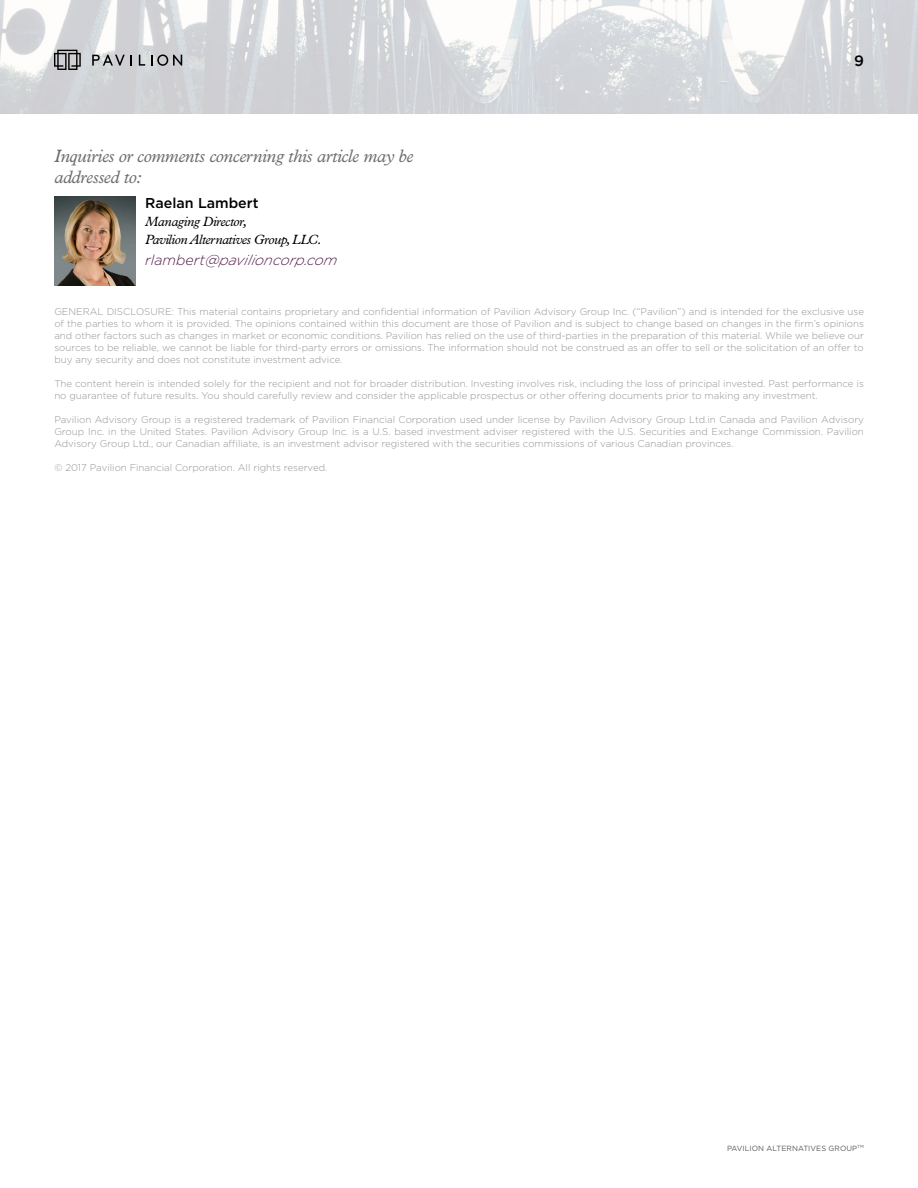
<style>
.page{position:relative;width:918px;height:1188px;background:#fff}
.page>*{position:absolute;margin:0;border:0;box-sizing:border-box;transform-origin:0 0}
.t1{font:italic 18px/21.6px "Plantin Std";letter-spacing:-.02em;color:#6d6e71}
.t2{font:500 15px "Gotham";color:#000101}
.t3{font:italic 300 14.25px "Gotham";color:#551c4c}
.t4{font:500 14.25px "Gotham";color:#000}
.t5{font:italic 13.5px/18px "Plantin Std";letter-spacing:-.03em;color:#000}
.t6{font:300 9.75px/12px "Gotham";color:#939598;text-align:justify}
.t7{font:7.5px "Gotham";letter-spacing:.01em;color:#58595b}
</style>
<div class="page">
<img style="left:0;top:0;width:918px;height:114px">
<svg style="left:92px;top:55px;width:40px;height:11px"></svg>
<svg style="left:139px;top:55px;width:6px;height:11px"></svg>
<svg style="left:151px;top:55px;width:31px;height:11px"></svg>
<svg style="left:54px;top:50px;width:27px;height:20px"></svg>
<img style="left:54px;top:197px;width:81px;height:89px">
<h1 class="t1" style="left:54px;top:145px;width:361px">Inquiries or comments concerning this article may be addressed to:</h1>
<h3 class="t4" style="left:145px;top:194px;width:115px">Raelan Lambert</h3>
<h3 class="t5" style="left:145px;top:212px;width:178px">Managing Director,<br>Pavilion Alternatives Group, LLC.</h3>
<h3 class="t3" style="left:145px;top:251px;width:196px">rla m b e r t @pavilioncorp.com</h3>
<h2 class="t2" style="left:854px;top:51px;width:11px">9</h2>
<p class="t6" style="left:54px;top:305px;width:811px">GENERAL DISCLOSURE: This material contains proprietary and confidential information of Pavilion Advisory Group Inc. (“Pavilion”) and is intended for the exclusive use of the parties to whom it is provided. The opinions contained within this document are those of Pavilion and is subject to change based on changes in the firm’s opinions and other factors such as changes in market or economic conditions. Pavilion has relied on the use of third-parties in the preparation of this material. While we believe our sources to be reliable, we cannot be liable for third-party errors or omissions. The information should not be construed as an offer to sell or the solicitation of an offer to buy any security and does not constitute investment advice.</p>
<p class="t6" style="left:54px;top:377px;width:811px">The content herein is intended solely for the recipient and not for broader distribution. Investing involves risk, including the loss of principal invested. Past performance is no guarantee of future results. You should carefully review and consider the applicable prospectus or other offering documents prior to making any investment.</p>
<p class="t6" style="left:54px;top:413px;width:811px">Pavilion Advisory Group is a registered trademark of Pavilion Financial Corporation used under license by Pavilion Advisory Group Ltd.in Canada and Pavilion Advisory Group Inc. in the United States. Pavilion Advisory Group Inc. is a U.S. based investment adviser registered with the U.S. Securities and Exchange Commission. Pavilion Advisory Group Ltd., our Canadian affiliate, is an investment advisor registered with the securities commissions of various Canadian provinces.</p>
<p class="t6" style="left:54px;top:461px;width:275px">© 2017 Pavilion Financial Corporation. All rights reserved.</p>
<p class="t7" style="left:727px;top:1143px;width:138px">PAVILION ALTERNATIVES GROUP<sup>TM</sup></p>
</div>
